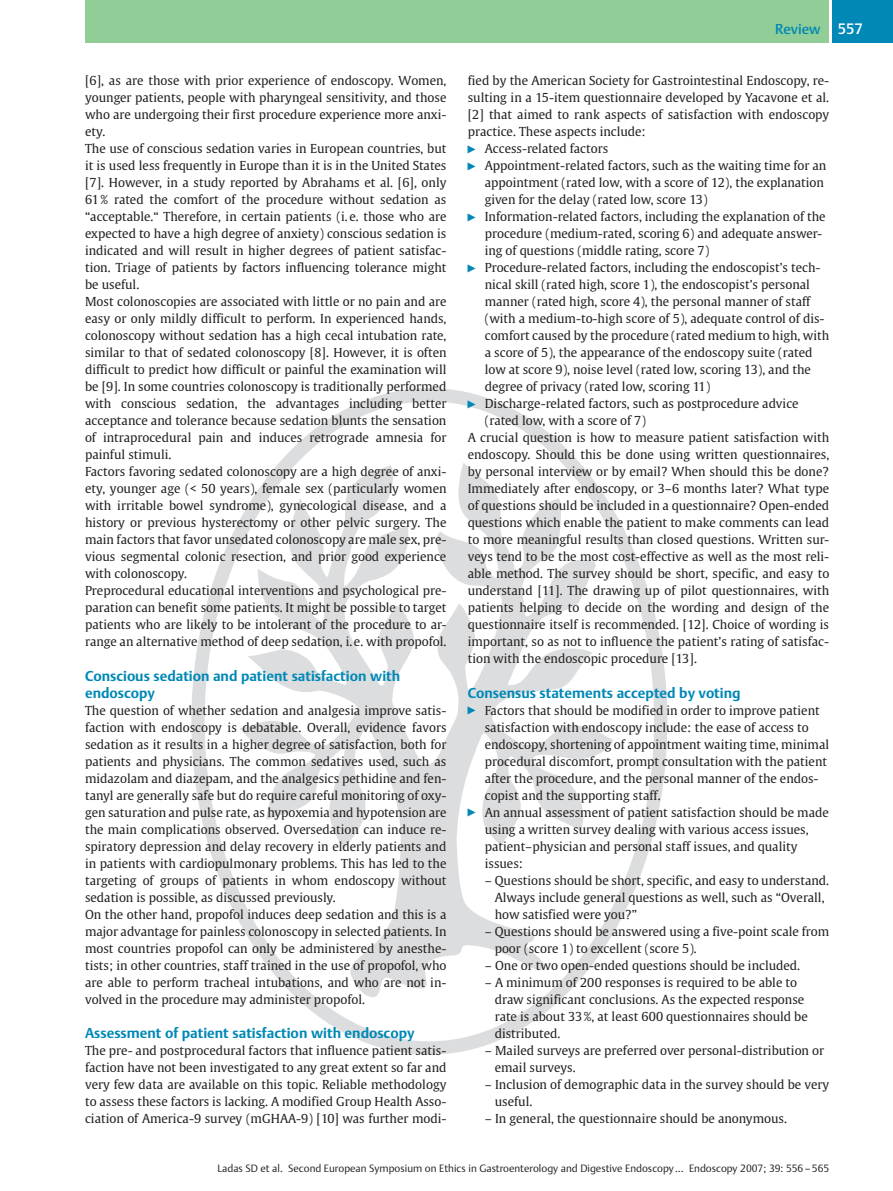
<style>
.page{position:relative;width:893px;height:1191px;background:#fff}
.page>*{position:absolute;margin:0;border:0;box-sizing:border-box;transform-origin:0 0}
.t1{font:14.25px/17px "Adv PS.AT57016 T";color:#0088b6}
.t2{font:14.25px "Adv PS.AT57014 T";color:#0088b6}
.t3{font:12.3px/17px "Adv PS THGULREG";color:#231f20}
.t4{font:10.5px "Adv PS.AT57012 T";color:#231f20}
.s1{font-size:15px;color:#fff}
.s2{font-family:"Adv Pi 3";font-size:10.2px;color:#0088b6}
</style>
<div class="page">
<svg style="left:191px;top:388px;width:476px;height:666px"></svg>
<div style="left:85px;top:0;width:744px;height:43px;background:#90cd97"></div>
<div style="left:829px;top:0;width:64px;height:43px;background:#0088b6"></div>
<hr style="left:829px;top:0;width:2px;height:43px;background:#fff">
<p class="t3" style="left:85px;top:73px;width:363px">[6], as are those with prior experience of endoscopy. Women, younger patients, people with pharyngeal sensitivity, and those who are undergoing their first procedure experience more anxi&shy;ety.<br>The use of conscious sedation varies in European countries, but it is used less frequently in Europe than it is in the United States [7]. However, in a study reported by Abrahams et al. [6], only 61 % rated the comfort of the procedure without sedation as “acceptable.“ Therefore, in certain patients (i. e. those who are expected to have a high degree of anxiety) conscious sedation is indicated and will result in higher degrees of patient satisfac&shy;tion. Triage of patients by factors influencing tolerance might be useful.<br>Most colonoscopies are associated with little or no pain and are easy or only mildly difficult to perform. In experienced hands, colonoscopy without sedation has a high cecal intubation rate, similar to that of sedated colonoscopy [8]. However, it is often difficult to predict how difficult or painful the examination will be [9]. In some countries colonoscopy is traditionally performed with conscious sedation, the advantages including better acceptance and tolerance because sedation blunts the sensation of intraprocedural pain and induces retrograde amnesia for painful stimuli.<br>Factors favoring sedated colonoscopy are a high degree of anxi&shy;ety, younger age (&lt; 50 years), female sex (particularly women with irritable bowel syndrome), gynecological disease, and a history or previous hysterectomy or other pelvic surgery. The main factors that favor unsedated colonoscopy are male sex, pre&shy;vious segmental colonic resection, and prior good experience with colonoscopy.<br>Preprocedural educational interventions and psychological pre&shy;paration can benefit some patients. It might be possible to target patients who are likely to be intolerant of the procedure to ar&shy;range an alternative method of deep sedation, i. e. with propofol.</p>
<p class="t1" style="left:85px;top:668px;width:317px">Conscious sedation and patient satisfaction with endoscopy</p>
<p class="t3" style="left:85px;top:702px;width:363px">The question of whether sedation and analgesia improve satis&shy;faction with endoscopy is debatable. Overall, evidence favors sedation as it results in a higher degree of satisfaction, both for patients and physicians. The common sedatives used, such as midazolam and diazepam, and the analgesics pethidine and fen&shy;tanyl are generally safe but do require careful monitoring of oxy&shy;gen saturation and pulse rate, as hypoxemia and hypotension are the main complications observed. Oversedation can induce re&shy;spiratory depression and delay recovery in elderly patients and in patients with cardiopulmonary problems. This has led to the targeting of groups of patients in whom endoscopy without sedation is possible, as discussed previously.<br>On the other hand, propofol induces deep sedation and this is a major advantage for painless colonoscopy in selected patients. In most countries propofol can only be administered by anesthe&shy;tists; in other countries, staff trained in the use of propofol, who are able to perform tracheal intubations, and who are not in&shy;volved in the procedure may administer propofol.</p>
<p class="t1" style="left:85px;top:1025px;width:331px">Assessment of patient satisfaction with endoscopy</p>
<p class="t3" style="left:85px;top:1042px;width:363px;text-align:justify">The pre- and postprocedural factors that influence patient satis&shy;faction have not been investigated to any great extent so far and very few data are available on this topic. Reliable methodology to assess these factors is lacking. A modified Group Health Asso&shy;ciation of America-9 survey (mGHAA-9) [10] was further modi-</p>
<p class="t2" style="left:775px;top:23px;width:89px">Review <span class="s1">557</span></p>
<p class="t3" style="left:468px;top:73px;width:363px">fied by the American Society for Gastrointestinal Endoscopy, re-</p>
<p class="t3" style="left:468px;top:90px;width:363px">sulting in a 15-item questionnaire developed by Yacavone et al.</p>
<p class="t3" style="left:468px;top:107px;width:363px">[2] that aimed to rank aspects of satisfaction with endoscopy</p>
<p class="t3" style="left:468px;top:124px;width:180px">practice. These aspects include:</p>
<p class="t3" style="left:467px;top:141px;width:143px"><span class="s2">"</span> Access-related factors</p>
<p class="t3" style="left:467px;top:158px;width:361px"><span class="s2">"</span> Appointment-related factors, such as the waiting time for an</p>
<p class="t3" style="left:485px;top:175px;width:341px">appointment (rated low, with a score of 12), the explanation</p>
<p class="t3" style="left:485px;top:192px;width:224px">given for the delay (rated low, score 13)</p>
<p class="t3" style="left:467px;top:209px;width:361px"><span class="s2">"</span> Information-related factors, including the explanation of the</p>
<p class="t3" style="left:485px;top:226px;width:339px">procedure (medium-rated, scoring 6) and adequate answer-</p>
<p class="t3" style="left:485px;top:243px;width:226px">ing of questions (middle rating, score 7)</p>
<p class="t3" style="left:467px;top:260px;width:356px"><span class="s2">"</span> Procedure-related factors, including the endoscopist’s tech-</p>
<p class="t3" style="left:485px;top:277px;width:327px">nical skill (rated high, score 1), the endoscopist’s personal</p>
<p class="t3" style="left:485px;top:294px;width:327px">manner (rated high, score 4), the personal manner of staff</p>
<p class="t3" style="left:485px;top:311px;width:341px">(with a medium-to-high score of 5), adequate control of dis-</p>
<p class="t3" style="left:485px;top:328px;width:346px">comfort caused by the procedure (rated medium to high, with</p>
<p class="t3" style="left:485px;top:345px;width:329px">a score of 5), the appearance of the endoscopy suite (rated</p>
<p class="t3" style="left:485px;top:362px;width:328px">low at score 9), noise level (rated low, scoring 13), and the</p>
<p class="t3" style="left:485px;top:379px;width:227px">degree of privacy (rated low, scoring 11)</p>
<p class="t3" style="left:467px;top:396px;width:334px"><span class="s2">"</span> Discharge-related factors, such as postprocedure advice</p>
<p class="t3" style="left:485px;top:413px;width:163px">(rated low, with a score of 7)</p>
<p class="t3" style="left:468px;top:430px;width:363px">A crucial question is how to measure patient satisfaction with</p>
<p class="t3" style="left:468px;top:447px;width:363px">endoscopy. Should this be done using written questionnaires,</p>
<p class="t3" style="left:468px;top:464px;width:363px">by personal interview or by email? When should this be done?</p>
<p class="t3" style="left:468px;top:481px;width:363px">Immediately after endoscopy, or 3–6 months later? What type</p>
<p class="t3" style="left:468px;top:498px;width:363px">of questions should be included in a questionnaire? Open-ended</p>
<p class="t3" style="left:468px;top:515px;width:363px">questions which enable the patient to make comments can lead</p>
<p class="t3" style="left:468px;top:532px;width:363px">to more meaningful results than closed questions. Written sur-</p>
<p class="t3" style="left:468px;top:549px;width:363px">veys tend to be the most cost-effective as well as the most reli-</p>
<p class="t3" style="left:468px;top:566px;width:363px">able method. The survey should be short, specific, and easy to</p>
<p class="t3" style="left:468px;top:583px;width:363px">understand [11]. The drawing up of pilot questionnaires, with</p>
<p class="t3" style="left:468px;top:600px;width:363px">patients helping to decide on the wording and design of the</p>
<p class="t3" style="left:468px;top:617px;width:363px">questionnaire itself is recommended. [12]. Choice of wording is</p>
<p class="t3" style="left:468px;top:634px;width:363px">important, so as not to influence the patient’s rating of satisfac-</p>
<p class="t3" style="left:468px;top:651px;width:231px">tion with the endoscopic procedure [13].</p>
<p class="t1" style="left:468px;top:685px;width:274px">Consensus statements accepted by voting</p>
<p class="t3" style="left:467px;top:702px;width:355px"><span class="s2">"</span> Factors that should be modified in order to improve patient</p>
<p class="t3" style="left:485px;top:719px;width:325px">satisfaction with endoscopy include: the ease of access to</p>
<p class="t3" style="left:485px;top:736px;width:346px">endoscopy, shortening of appointment waiting time, minimal</p>
<p class="t3" style="left:485px;top:753px;width:344px">procedural discomfort, prompt consultation with the patient</p>
<p class="t3" style="left:485px;top:770px;width:335px">after the procedure, and the personal manner of the endos-</p>
<p class="t3" style="left:485px;top:787px;width:177px">copist and the supporting staff.</p>
<p class="t3" style="left:467px;top:804px;width:364px"><span class="s2">"</span> An annual assessment of patient satisfaction should be made</p>
<p class="t3" style="left:485px;top:821px;width:325px">using a written survey dealing with various access issues,</p>
<p class="t3" style="left:485px;top:838px;width:314px">patient–physician and personal staff issues, and quality</p>
<p class="t3" style="left:485px;top:855px;width:40px">issues:</p>
<p class="t3" style="left:495px;top:872px;width:336px;text-indent:-10px">– Questions should be short, specific, and easy to understand.<br>Always include general questions as well, such as “Overall, how satisfied were you?”</p>
<p class="t3" style="left:495px;top:923px;width:336px;text-indent:-10px">– Questions should be answered using a five-point scale from poor (score 1) to excellent (score 5).</p>
<p class="t3" style="left:485px;top:957px;width:317px">– One or two open-ended questions should be included.</p>
<p class="t3" style="left:495px;top:974px;width:315px;text-indent:-10px">– A minimum of 200 responses is required to be able to draw significant conclusions. As the expected response rate is about 33%, at least 600 questionnaires should be distributed.</p>
<p class="t3" style="left:495px;top:1042px;width:331px;text-indent:-10px">– Mailed surveys are preferred over personal-distribution or email surveys.</p>
<p class="t3" style="left:495px;top:1076px;width:336px;text-indent:-10px">– Inclusion of demographic data in the survey should be very useful.</p>
<p class="t3" style="left:485px;top:1110px;width:304px">– In general, the questionnaire should be anonymous.</p>
<p class="t4" style="left:218px;top:1163px;width:613px">Ladas SD et al. Second European Symposium on Ethics in Gastroenterology and Digestive Endoscopy… Endoscopy 2007; 39: 556 – 565</p>
</div>
